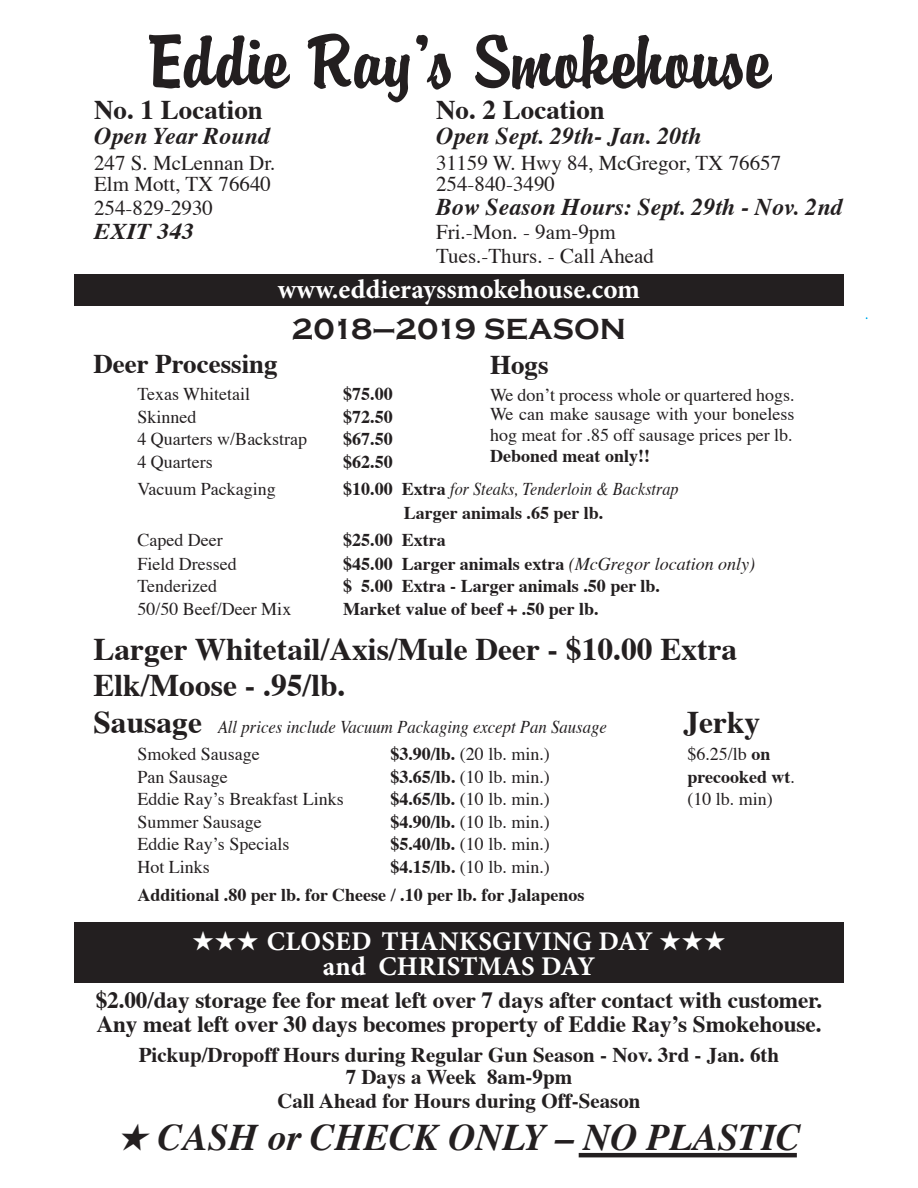
<style>
.page{position:relative;width:918px;height:1188px;background:#fff}
.page>*{position:absolute;margin:0;border:0;box-sizing:border-box;transform-origin:0 0}
.t1{font:79.5px "Brandyscript";color:#231f20;scale:1.1 1}
.t2{font:italic 700 37.5px "Times";color:#231f20}
.FR1{font:700 31.5px "Times";color:#231f20}
.t3{font:700 30px "Copperplate Gothic";color:#231f20}
.t4{font:700 27px "Minion Pro";letter-spacing:.005em;color:#fff}
.t5{font:700 27px "Times";color:#231f20}
.t6{font:italic 700 24px "Times";color:#231f20}
.t7{font:700 23.25px "Times";letter-spacing:-.005em;color:#231f20}
.t8{font:italic 700 22.5px "Times";color:#231f20;scale:1.09 1}
.t9{font:21px "Times";color:#231f20}
.t10{font:700 21px "Times";color:#231f20}
.t11{font:18px/20.2px "Times";color:#231f20;text-align:justify}
.t12{font:700 18px "Times";color:#231f20}
.FR1-2{font:italic 18px "Times";color:#231f20;scale:.93 1}
.FR1-3{font:italic 18px "Times";color:#231f20;scale:.9 1}
.s1{font-weight:700;font-style:normal}
.s2{font-weight:400;font-style:italic}
.s3{font-weight:700;font-style:normal;font-size:31.5px}
.s4{font-weight:700}
.s5{font-weight:400}
</style>
<div class="page">
<div style="left:74px;top:274px;width:769px;height:32px;background:#231f20"></div>
<div style="left:74px;top:922px;width:770px;height:61px;background:#231f20"></div>
<hr style="left:579px;top:1153px;width:218px;height:4px;background:#231f20">
<p class="t1" style="left:147px;top:17px;width:569px">Eddie Ray’s Smokehouse</p>
<p class="t5" style="left:94px;top:92px;width:170px">No. 1 Location</p>
<p class="t5" style="left:436px;top:92px;width:170px">No. 2 Location</p>
<p class="t6" style="left:94px;top:121px;width:177px">Open Year Round</p>
<p class="t6" style="left:436px;top:121px;width:267px">Open Sept. 29th- Jan. 20th</p>
<p class="t9" style="left:94px;top:149px;width:183px">247 S. McLennan Dr.</p>
<p class="t9" style="left:436px;top:149px;width:347px">31159 W. Hwy 84, McGregor, TX 76657</p>
<p class="t9" style="left:94px;top:170px;width:178px">Elm Mott, TX 76640</p>
<p class="t9" style="left:436px;top:170px;width:120px">254-840-3490</p>
<p class="t9" style="left:94px;top:194px;width:120px">254-829-2930</p>
<p class="t6" style="left:436px;top:191px;width:408px">Bow Season Hours: Sept. 29th - Nov. 2nd</p>
<p class="t8" style="left:94px;top:217px;width:93px">EXIT 343</p>
<p class="t9" style="left:436px;top:218px;width:181px">Fri.-Mon. - 9am-9pm</p>
<p class="t9" style="left:436px;top:242px;width:219px">Tues.-Thurs. - Call Ahead</p>
<p class="t4" style="left:278px;top:270px;width:364px">www.eddierayssmokehouse.com</p>
<p class="t3" style="left:292px;top:313px;width:335px">2018–2019 SEASON</p>
<p class="t5" style="left:93px;top:346px;width:186px">Deer Processing</p>
<p class="t11" style="left:137px;top:385px;width:114px">Texas Whitetail</p>
<p class="t12" style="left:343px;top:382px;width:51px">$75.00</p>
<p class="t11" style="left:137px;top:407px;width:61px">Skinned</p>
<p class="t12" style="left:343px;top:404px;width:51px">$72.50</p>
<p class="t11" style="left:137px;top:430px;width:171px">4 Quarters w/Backstrap</p>
<p class="t12" style="left:343px;top:427px;width:51px">$67.50</p>
<p class="t11" style="left:137px;top:452px;width:77px">4 Quarters</p>
<p class="t12" style="left:343px;top:449px;width:51px">$62.50</p>
<p class="t11" style="left:137px;top:479px;width:140px">Vacuum Packaging</p>
<p class="FR1-3" style="left:343px;top:477px;width:374px"><span class="s1">$10.00 Extra</span> for Steaks, Tenderloin &amp; Backstrap</p>
<p class="t12" style="left:404px;top:500px;width:201px">Larger animals .65 per lb.</p>
<p class="t11" style="left:137px;top:530px;width:87px">Caped Deer</p>
<p class="t12" style="left:343px;top:527px;width:104px">$25.00 Extra</p>
<p class="t11" style="left:137px;top:554px;width:101px">Field Dressed</p>
<p class="t12" style="left:343px;top:551px;width:413px">$45.00 Larger animals extra <span class="s2">(McGregor location only)</span></p>
<p class="t11" style="left:137px;top:577px;width:81px">Tenderized</p>
<p class="t12" style="left:343px;top:574px;width:318px">$ 5.00 Extra - Larger animals .50 per lb.</p>
<p class="t11" style="left:137px;top:599px;width:155px">50/50 Beef/Deer Mix</p>
<p class="t12" style="left:343px;top:596px;width:257px">Market value of beef + .50 per lb.</p>
<p class="FR1" style="left:93px;top:628px;width:645px">Larger Whitetail/Axis/Mule Deer - $10.00 Extra</p>
<p class="FR1" style="left:93px;top:664px;width:254px">Elk/Moose - .95/lb.</p>
<p class="FR1-2" style="left:93px;top:716px;width:554px"><span class="s3">Sausage</span> All prices include Vacuum Packaging except Pan Sausage</p>
<p class="FR1" style="left:683px;top:702px;width:78px">Jerky</p>
<p class="t11" style="left:137px;top:745px;width:124px">Smoked Sausage</p>
<p class="t11" style="left:390px;top:745px;width:161px"><span class="s4">$3.90/lb.</span> (20 lb. min.)</p>
<p class="t11" style="left:687px;top:745px;width:85px">$6.25/lb <span class="s4">on</span></p>
<p class="t11" style="left:137px;top:768px;width:92px">Pan Sausage</p>
<p class="t11" style="left:390px;top:768px;width:161px"><span class="s4">$3.65/lb.</span> (10 lb. min.)</p>
<p class="t12" style="left:687px;top:765px;width:109px">precooked wt<span class="s5">.</span></p>
<p class="t11" style="left:137px;top:790px;width:208px">Eddie Ray’s Breakfast Links</p>
<p class="t11" style="left:390px;top:790px;width:161px"><span class="s4">$4.65/lb.</span> (10 lb. min.)</p>
<p class="t11" style="left:687px;top:790px;width:87px">(10 lb. min)</p>
<p class="t11" style="left:137px;top:813px;width:126px">Summer Sausage</p>
<p class="t11" style="left:390px;top:813px;width:161px"><span class="s4">$4.90/lb.</span> (10 lb. min.)</p>
<p class="t11" style="left:137px;top:835px;width:153px">Eddie Ray’s Specials</p>
<p class="t11" style="left:390px;top:835px;width:161px"><span class="s4">$5.40/lb.</span> (10 lb. min.)</p>
<p class="t11" style="left:137px;top:858px;width:74px">Hot Links</p>
<p class="t11" style="left:390px;top:858px;width:161px"><span class="s4">$4.15/lb.</span> (10 lb. min.)</p>
<p class="t12" style="left:137px;top:883px;width:449px">Additional .80 per lb. for Cheese / .10 per lb. for Jalapenos</p>
<p class="t5" style="left:490px;top:347px;width:60px">Hogs</p>
<p class="t11" style="left:490px;top:386px;width:306px">We don’t process whole or quartered hogs.<br>We can make sausage with your boneless hog meat for .85 off sausage prices per lb.</p>
<p class="t12" style="left:490px;top:444px;width:161px">Deboned meat only!!</p>
<p class="t4" style="left:192px;top:923px;width:535px">★★★ CLOSED THANKSGIVING DAY ★★★</p>
<p class="t4" style="left:323px;top:947px;width:274px">and CHRISTMAS DAY</p>
<p class="t7" style="left:96px;top:984px;width:728px">$2.00/day storage fee for meat left over 7 days after contact with customer.</p>
<p class="t7" style="left:96px;top:1008px;width:727px">Any meat left over 30 days becomes property of Eddie Ray’s Smokehouse.</p>
<p class="t10" style="left:139px;top:1041px;width:642px">Pickup/Dropoff Hours during Regular Gun Season - Nov. 3rd - Jan. 6th</p>
<p class="t10" style="left:346px;top:1063px;width:228px">7 Days a Week 8am-9pm</p>
<p class="t10" style="left:277px;top:1087px;width:365px">Call Ahead for Hours during Off-Season</p>
<p class="t2" style="left:117px;top:1113px;width:686px">★ CASH or CHECK ONLY – NO PLASTIC</p>
</div>
